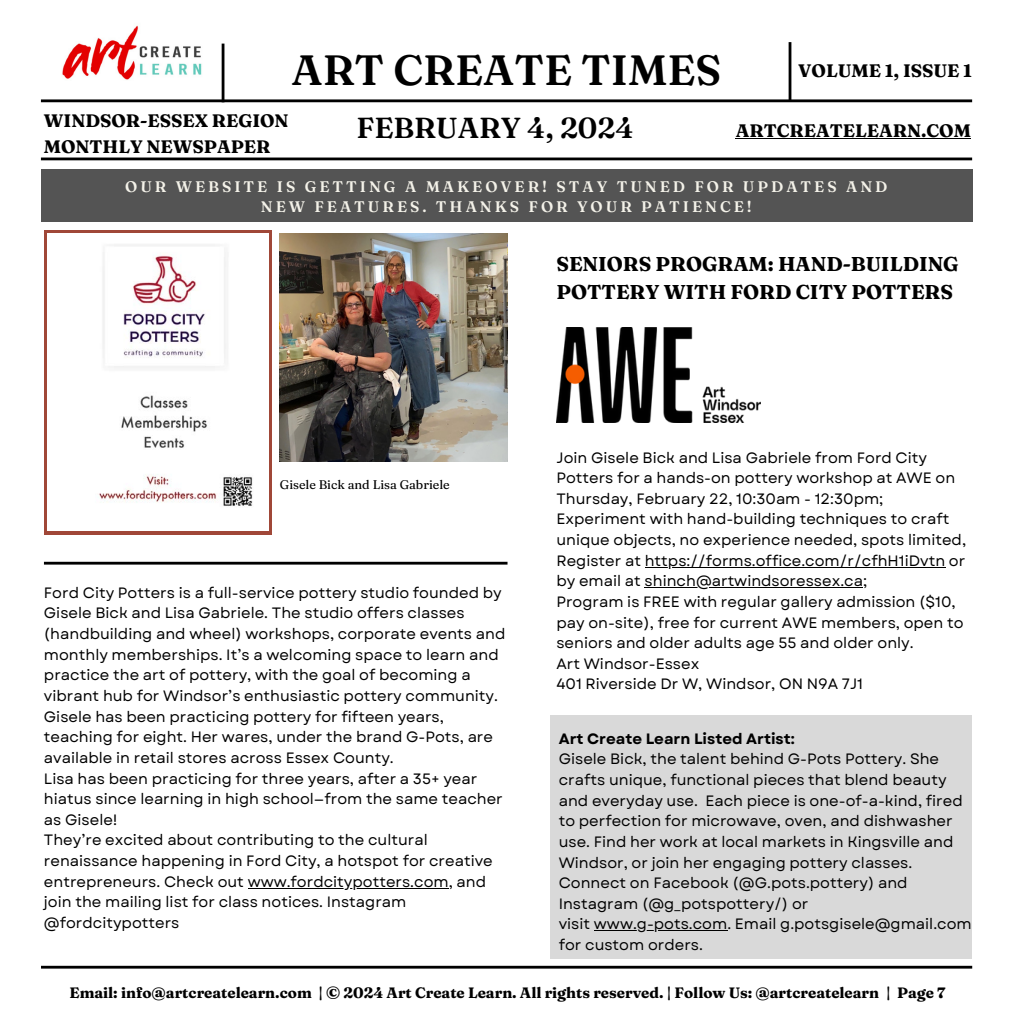
<style>
.page{position:relative;width:1013px;height:1013px;background:#fff}
.page>*{position:absolute;margin:0;border:0;box-sizing:border-box;transform-origin:0 0}
.t1{font:600 42.25px "Fraunces 9 pt";color:#000}
.t2{font:600 29px "Fraunces 9 pt";color:#000}
.t3{font:700 20px/27.2px "Fraunces 9 pt";color:#000}
.t4{font:700 18px/25.1px "Fraunces 9 pt";color:#000}
.t5{font:600 15.25px/20.6px "Fraunces 9 pt";letter-spacing:.195em;color:#f4f2e9;text-align:center}
.t6{font:15px/20.6px "Garet";color:#000}
.t7{font:700 15px "Fraunces 9 pt";color:#000}
.t8{font:700 15px "Garet";color:#000}
.t9{font:12.5px "Fraunces 9 pt";color:#000}
</style>
<div class="page">
<img style="left:62px;top:25px;width:140px;height:55px">
<hr style="left:41px;top:99px;width:931px;height:3px;background:#000">
<hr style="left:41px;top:157px;width:931px;height:3px;background:#000">
<hr style="left:222px;top:44px;width:2px;height:58px;background:#000">
<hr style="left:788px;top:42px;width:3px;height:59px;background:#000">
<div style="left:41px;top:169px;width:931px;height:53px;background:#545454"></div>
<hr style="left:44px;top:562px;width:463px;height:2px;background:#000">
<hr style="left:41px;top:965px;width:931px;height:3px;background:#000">
<svg style="left:44px;top:230px;width:227px;height:304px;fill:#a04738"></svg>
<img style="left:280px;top:234px;width:228px;height:228px">
<img style="left:47px;top:234px;width:221px;height:296px">
<img style="left:556px;top:327px;width:204px;height:95px">
<div style="left:549px;top:715px;width:422px;height:243px;background:#d9d9d9"></div>
<hr style="left:644px;top:566px;width:301px;height:1px;background:#000">
<hr style="left:644px;top:587px;width:219px;height:1px;background:#000">
<hr style="left:735px;top:138px;width:236px;height:1px;background:#000">
<hr style="left:248px;top:887px;width:200px;height:1px;background:#000">
<hr style="left:594px;top:930px;width:133px;height:1px;background:#000">
<h1 class="t1" style="left:291px;top:43px;width:431px">ART CREATE TIMES</h1>
<p class="t4" style="left:798px;top:57px;width:175px">VOLUME 1, ISSUE 1</p>
<p class="t4" style="left:44px;top:108px;width:246px">WINDSOR-ESSEX REGION<br>MONTHLY NEWSPAPER</p>
<p class="t4" style="left:735px;top:118px;width:237px">ARTCREATELEARN.COM</p>
<h2 class="t2" style="left:356px;top:109px;width:278px">FEBRUARY 4, 2024</h2>
<p class="t5" style="left:125px;top:176px;width:763px">OUR WEBSITE IS GETTING A MAKEOVER! STAY TUNED FOR UPDATES AND<br>NEW FEATURES. THANKS FOR YOUR PATIENCE!</p>
<h3 class="t3" style="left:556px;top:250px;width:404px">SENIORS PROGRAM: HAND-BUILDING<br>POTTERY WITH FORD CITY POTTERS</h3>
<p class="t9" style="left:280px;top:477px;width:171px">Gisele Bick and Lisa Gabriele</p>
<p class="t6" style="left:44px;top:582px;width:463px">Ford City Potters is a full-service pottery studio founded by Gisele Bick and Lisa Gabriele. The studio offers classes (handbuilding and wheel) workshops, corporate events and monthly memberships. It’s a welcoming space to learn and practice the art of pottery, with the goal of becoming a vibrant hub for Windsor’s enthusiastic pottery community.<br>Gisele has been practicing pottery for fifteen years, teaching for eight. Her wares, under the brand G-Pots, are available in retail stores across Essex County.<br>Lisa has been practicing for three years, after a 35+ year hiatus since learning in high school—from the same teacher as Gisele!<br>They’re excited about contributing to the cultural renaissance happening in Ford City, a hotspot for creative entrepreneurs. Check out www.fordcitypotters.com, and join the mailing list for class notices. Instagram @fordcitypotters</p>
<p class="t6" style="left:556px;top:447px;width:411px">Join Gisele Bick and Lisa Gabriele from Ford City Potters for a hands-on pottery workshop at AWE on Thursday, February 22, 10:30am - 12:30pm; Experiment with hand-building techniques to craft unique objects, no experience needed, spots limited, Register at https://forms.office.com/r/cfhH1iDvtn or by email at shinch@artwindsoressex.ca;<br>Program is FREE with regular gallery admission ($10, pay on-site), free for current AWE members, open to seniors and older adults age 55 and older only.<br>Art Windsor-Essex<br>401 Riverside Dr W, Windsor, ON N9A 7J1</p>
<p class="t8" style="left:558px;top:727px;width:238px">Art Create Learn Listed Artist:</p>
<p class="t6" style="left:558px;top:748px;width:414px">Gisele Bick, the talent behind G-Pots Pottery. She crafts unique, functional pieces that blend beauty and everyday use. Each piece is one-of-a-kind, fired to perfection for microwave, oven, and dishwasher use. Find her work at local markets in Kingsville and Windsor, or join her engaging pottery classes.<br>Connect on Facebook (@G.pots.pottery) and Instagram (@g_potspottery/) or<br>visit www.g-pots.com. Email g.potsgisele@gmail.com for custom orders.</p>
<p class="t7" style="left:70px;top:982px;width:877px">Email: info@artcreatelearn.com | © 2024 Art Create Learn. All rights reserved. | Follow Us: @artcreatelearn | Page 7</p>
</div>
